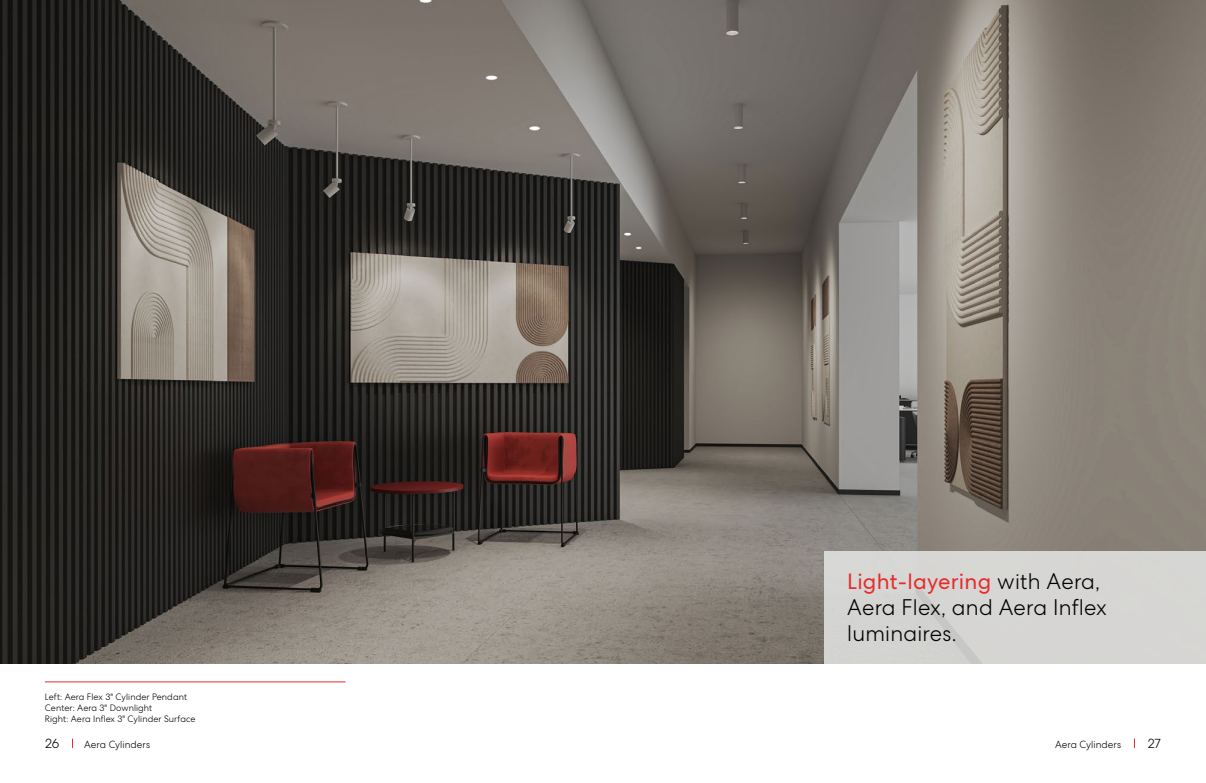
<style>
.page{position:relative;width:1206px;height:783px;background:#fff}
.page>*{position:absolute;margin:0;border:0;box-sizing:border-box;transform-origin:0 0}
.t1{font:300 22px/26px "Centra No 2";letter-spacing:.01em;color:#000101}
.t2{font:22px "Centra No 2";letter-spacing:.01em;color:#e52e2d}
.t3{font:300 13px "Centra No 2";color:#000101}
.t4{font:300 10px "Centra No 2";letter-spacing:.005em;color:#000101}
.t5{font:300 9px/11px "Centra No 2";letter-spacing:.01em;color:#000101}
.s1{font-weight:400;color:#e52e2d}
.s2{font-weight:300;color:#000}
</style>
<div class="page">
<hr style="left:45px;top:682px;width:301px;height:1px;background:#e52e2d">
<img style="left:0;top:0;width:1206px;height:664px">
<div style="left:825px;top:551px;width:381px;height:113px;background:#d6d5d3"></div>
<p class="t5" style="left:45px;top:691px;width:152px">Left: Aera Flex 3" Cylinder Pendant<br>Center: Aera 3" Downlight<br>Right: Aera Inflex 3" Cylinder Surface</p>
<h1 class="t1" style="left:847px;top:568px;width:261px"><span class="s1">Light-layering</span> with Aera,<br>Aera Flex, and Aera Inflex luminaires.</h1>
<h1 class="t2" style="left:847px;top:578px;width:145px">visual rhythm<span class="s2">.</span></h1>
<h2 class="t3" style="left:45px;top:736px;width:16px">26</h2>
<p class="t4" style="left:84px;top:739px;width:67px">Aera Cylinders</p>
<p class="t4" style="left:1055px;top:739px;width:67px">Aera Cylinders</p>
<h2 class="t3" style="left:1148px;top:736px;width:15px">27</h2>
</div>
